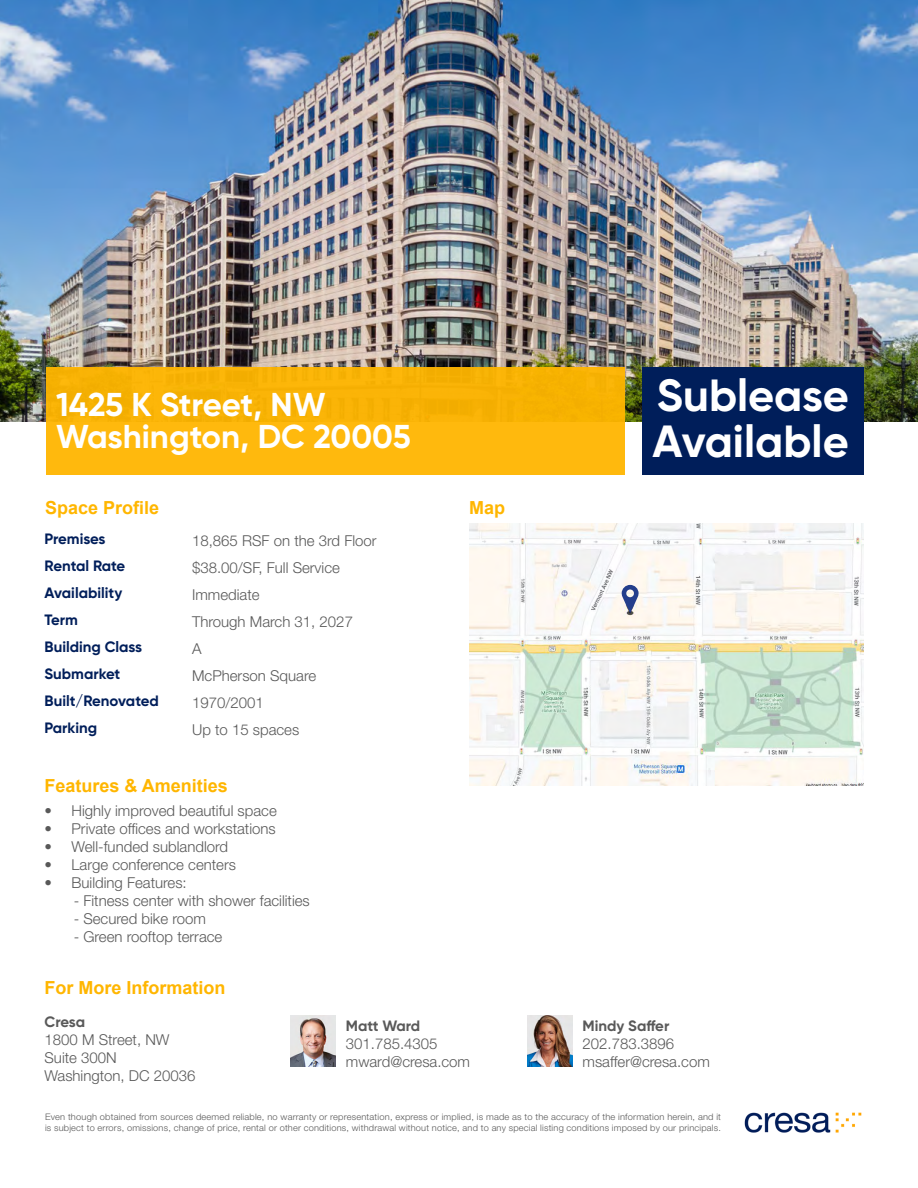
<style>
.page{position:relative;width:918px;height:1188px;background:#fff}
.page>*{position:absolute;margin:0;border:0;box-sizing:border-box;transform-origin:0 0}
.t1{font:700 45px/46.5px "Gilroy";color:#fff}
.t2{font:700 33px/31.5px "Gilroy";color:#fff}
.t3{font:700 18px "Arial";color:#ffb600}
.t4{font:300 15px/27px "Helvetica Neue LT Std";color:#595959}
.t5{font:700 15px/27px "Gilroy";color:#001e5a}
.t6{font:700 15px "Gilroy";color:#595959}
.t7{font:300 9px/10.5px "Helvetica Neue LT Std";letter-spacing:.02em;color:#595959}
</style>
<div class="page">
<img style="left:0;top:0;width:918px;height:421px">
<img style="left:744px;top:1112px;width:118px;height:21px">
<div style="left:46px;top:367px;width:579px;height:108px;background:#fdb709"></div>
<div style="left:643px;top:367px;width:221px;height:108px;background:#001e5a"></div>
<img style="left:469px;top:523px;width:395px;height:263px">
<svg style="left:622px;top:585px;width:17px;height:30px"></svg>
<img style="left:527px;top:1015px;width:45px;height:52px">
<img style="left:290px;top:1015px;width:45px;height:52px">
<h2 class="t2" style="left:56px;top:389px;width:356px">1425 K Street, NW<br>Washington, DC 20005</h2>
<p class="t3" style="left:45px;top:495px;width:116px">Space Profile</p>
<p class="t3" style="left:469px;top:495px;width:37px">Map</p>
<p class="t5" style="left:45px;top:525px;width:116px">Premises<br>Rental Rate<br>Availability<br>Term<br>Building Class<br>Submarket<br>Built/Renovated<br>Parking</p>
<p class="t4" style="left:192px;top:527px;width:186px">18,865 RSF on the 3rd Floor $38.00/SF, Full Service<br>Immediate<br>Through March 31, 2027<br>A<br>McPherson Square<br>1970/2001<br>Up to 15 spaces</p>
<p class="t3" style="left:45px;top:773px;width:185px">Features &amp; Amenities</p>
<p class="t4" style="left:45px;top:797px;width:234px">• Highly improved beautiful space</p>
<p class="t4" style="left:45px;top:815px;width:233px">• Private offices and workstations</p>
<p class="t4" style="left:45px;top:833px;width:185px">• Well-funded sublandlord</p>
<p class="t4" style="left:45px;top:851px;width:193px">• Large conference centers</p>
<p class="t4" style="left:45px;top:869px;width:144px">• Building Features:</p>
<p class="t4" style="left:74px;top:887px;width:238px">- Fitness center with shower facilities</p>
<p class="t4" style="left:74px;top:905px;width:134px">- Secured bike room</p>
<p class="t4" style="left:74px;top:923px;width:150px">- Green rooftop terrace</p>
<p class="t3" style="left:45px;top:975px;width:183px">For More Information</p>
<p class="t6" style="left:45px;top:1013px;width:42px">Cresa</p>
<p class="t4" style="left:45px;top:1031px;width:153px;line-height:18px">1800 M Street, NW<br>Suite 300N<br>Washington, DC 20036</p>
<p class="t6" style="left:346px;top:1016px;width:76px">Matt Ward</p>
<p class="t4" style="left:346px;top:1034px;width:126px;line-height:18px">301.785.4305 mward@cresa.com</p>
<h1 class="t1" style="left:653px;top:372px;width:198px">Sublease<br>Available</h1>
<p class="t6" style="left:583px;top:1016px;width:88px">Mindy Saffer</p>
<p class="t4" style="left:583px;top:1034px;width:129px;line-height:18px">202.783.3896 msaffer@cresa.com</p>
<p class="t7" style="left:45px;top:1111px;width:678px">Even though obtained from sources deemed reliable, no warranty or representation, express or implied, is made as to the accuracy of the information herein, and it is subject to errors, omissions, change of price, rental or other conditions, withdrawal without notice, and to any special listing conditions imposed by our principals.</p>
</div>
